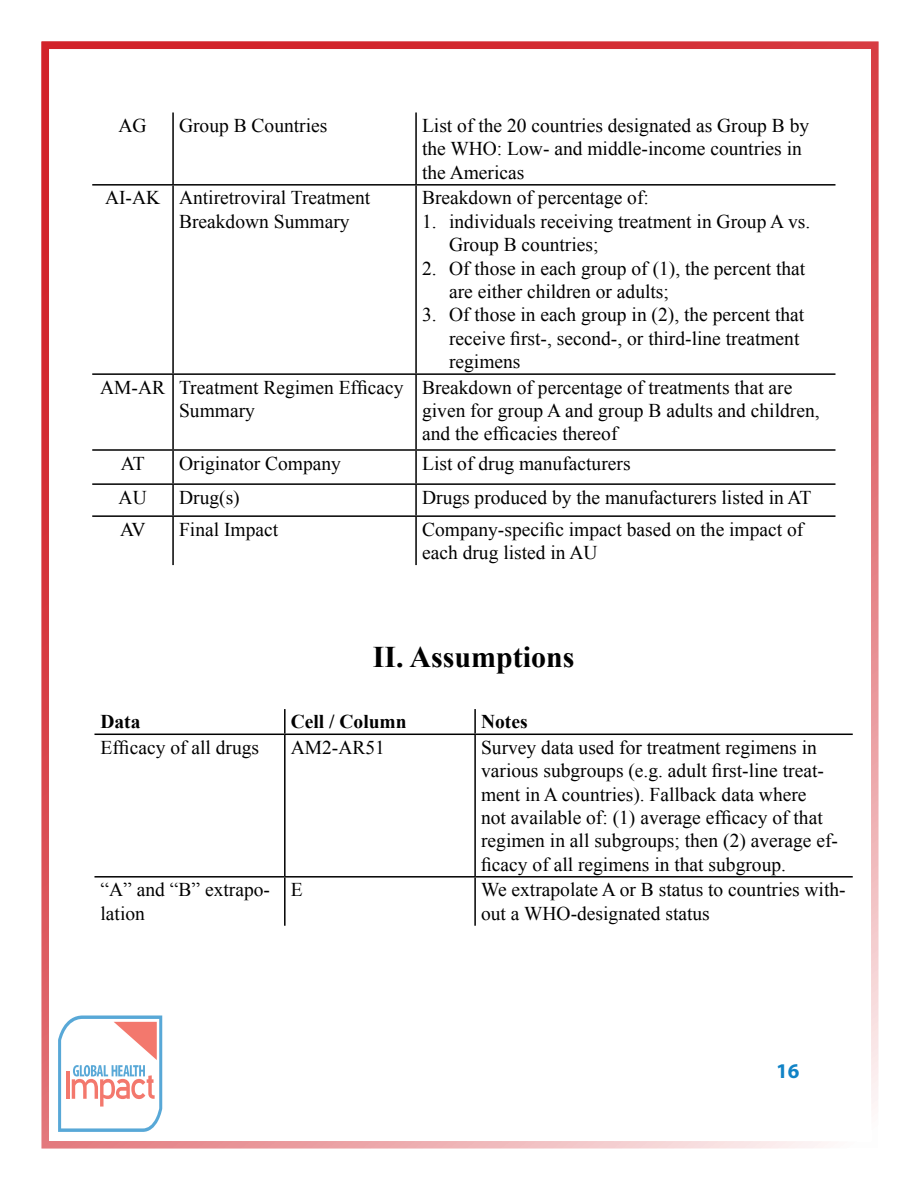
<style>
.page{position:relative;width:918px;height:1188px;background:#fff}
.page>*{position:absolute;margin:0;border:0;box-sizing:border-box;transform-origin:0 0}
.t1{font:700 30px "Times New Roman";color:#000}
.t2{font:700 21px "Myriad Pro";color:#1183c6}
.t3{font:19.5px/23.4px "Times New Roman";color:#000}
.t4{font:700 19.5px "Times New Roman";color:#000}
</style>
<div class="page">
<div style="left:42px;top:42px;width:837px;height:1107px;border:8px solid #d2232a"></div>
<svg style="left:58px;top:1015px;width:104px;height:117px"></svg>
<hr style="left:172px;top:112px;width:2px;height:72px;background:#000">
<hr style="left:415px;top:112px;width:2px;height:72px;background:#000">
<hr style="left:92px;top:184px;width:81px;height:2px;background:#000">
<hr style="left:173px;top:184px;width:243px;height:2px;background:#000">
<hr style="left:172px;top:186px;width:2px;height:187px;background:#000">
<hr style="left:416px;top:184px;width:419px;height:2px;background:#000">
<hr style="left:415px;top:186px;width:2px;height:187px;background:#000">
<hr style="left:92px;top:373px;width:81px;height:2px;background:#000">
<hr style="left:173px;top:373px;width:243px;height:2px;background:#000">
<hr style="left:172px;top:375px;width:2px;height:74px;background:#000">
<hr style="left:416px;top:373px;width:419px;height:2px;background:#000">
<hr style="left:415px;top:375px;width:2px;height:74px;background:#000">
<hr style="left:92px;top:449px;width:81px;height:2px;background:#000">
<hr style="left:173px;top:449px;width:243px;height:2px;background:#000">
<hr style="left:172px;top:451px;width:2px;height:32px;background:#000">
<hr style="left:416px;top:449px;width:419px;height:2px;background:#000">
<hr style="left:415px;top:451px;width:2px;height:32px;background:#000">
<hr style="left:92px;top:483px;width:81px;height:2px;background:#000">
<hr style="left:173px;top:483px;width:243px;height:2px;background:#000">
<hr style="left:172px;top:485px;width:2px;height:30px;background:#000">
<hr style="left:416px;top:483px;width:419px;height:2px;background:#000">
<hr style="left:415px;top:485px;width:2px;height:30px;background:#000">
<hr style="left:92px;top:515px;width:81px;height:2px;background:#000">
<hr style="left:173px;top:515px;width:243px;height:2px;background:#000">
<hr style="left:172px;top:517px;width:2px;height:48px;background:#000">
<hr style="left:416px;top:515px;width:419px;height:2px;background:#000">
<hr style="left:415px;top:517px;width:2px;height:48px;background:#000">
<hr style="left:284px;top:709px;width:2px;height:25px;background:#000">
<hr style="left:474px;top:709px;width:2px;height:25px;background:#000">
<hr style="left:94px;top:734px;width:191px;height:1px;background:#000">
<hr style="left:285px;top:734px;width:190px;height:1px;background:#000">
<hr style="left:284px;top:735px;width:2px;height:141px;background:#000">
<hr style="left:475px;top:734px;width:378px;height:1px;background:#000">
<hr style="left:474px;top:735px;width:2px;height:141px;background:#000">
<hr style="left:94px;top:876px;width:191px;height:2px;background:#000">
<hr style="left:285px;top:876px;width:190px;height:2px;background:#000">
<hr style="left:284px;top:878px;width:2px;height:48px;background:#000">
<hr style="left:475px;top:876px;width:378px;height:2px;background:#000">
<hr style="left:474px;top:878px;width:2px;height:48px;background:#000">
<p class="t3" style="left:119px;top:113px;width:30px">AG</p>
<p class="t3" style="left:179px;top:113px;width:150px">Group B Countries</p>
<p class="t3" style="left:422px;top:113px;width:389px">List of the 20 countries designated as Group B by the WHO: Low- and middle-income countries in the Americas</p>
<p class="t3" style="left:179px;top:186px;width:193px;text-indent:-74px">AI-AK Antiretroviral Treatment<br>Breakdown Summary</p>
<p class="t3" style="left:422px;top:186px;width:228px">Breakdown of percentage of:</p>
<p class="t3" style="left:449px;top:209px;width:363px;text-indent:-27px">1. individuals receiving treatment in Group A vs.<br>Group B countries;</p>
<p class="t3" style="left:449px;top:256px;width:358px;text-indent:-27px">2. Of those in each group of (1), the percent that are either children or adults;</p>
<p class="t3" style="left:449px;top:303px;width:357px;text-indent:-27px">3. Of those in each group in (2), the percent that receive first-, second-, or third-line treatment regimens</p>
<p class="t3" style="left:179px;top:375px;width:226px;text-indent:-79px">AM-AR Treatment Regimen Efficacy<br>Summary</p>
<p class="t3" style="left:422px;top:375px;width:399px">Breakdown of percentage of treatments that are given for group A and group B adults and children, and the efficacies thereof</p>
<p class="t3" style="left:121px;top:451px;width:25px">AT</p>
<p class="t3" style="left:179px;top:451px;width:163px">Originator Company</p>
<p class="t3" style="left:422px;top:451px;width:210px">List of drug manufacturers</p>
<p class="t3" style="left:119px;top:485px;width:30px">AU</p>
<p class="t3" style="left:179px;top:485px;width:62px">Drug(s)</p>
<p class="t3" style="left:422px;top:485px;width:391px">Drugs produced by the manufacturers listed in AT</p>
<p class="t3" style="left:120px;top:517px;width:27px">AV</p>
<p class="t3" style="left:179px;top:517px;width:101px">Final Impact</p>
<p class="t3" style="left:422px;top:517px;width:383px">Company-specific impact based on the impact of each drug listed in AU</p>
<h1 class="t1" style="left:373px;top:636px;width:203px">II. Assumptions</h1>
<p class="t4" style="left:100px;top:708px;width:42px">Data</p>
<p class="t4" style="left:291px;top:708px;width:117px">Cell / Column</p>
<p class="t4" style="left:481px;top:708px;width:48px">Notes</p>
<p class="t3" style="left:101px;top:735px;width:160px">Efficacy of all drugs</p>
<p class="t3" style="left:291px;top:735px;width:96px">AM2-AR51</p>
<p class="t3" style="left:481px;top:735px;width:358px">Survey data used for treatment regimens in various subgroups (e.g. adult first-line treat&shy;ment in A countries). Fallback data where<br>not available of: (1) average efficacy of that regimen in all subgroups; then (2) average ef&shy;ficacy of all regimens in that subgroup.</p>
<p class="t3" style="left:101px;top:878px;width:171px">“A” and “B” extrapo&shy;lation</p>
<p class="t3" style="left:291px;top:878px;width:13px">E</p>
<p class="t3" style="left:481px;top:878px;width:366px">We extrapolate A or B status to countries with&shy;out a WHO-designated status</p>
<p class="t2" style="left:776px;top:1057px;width:25px">16</p>
</div>
